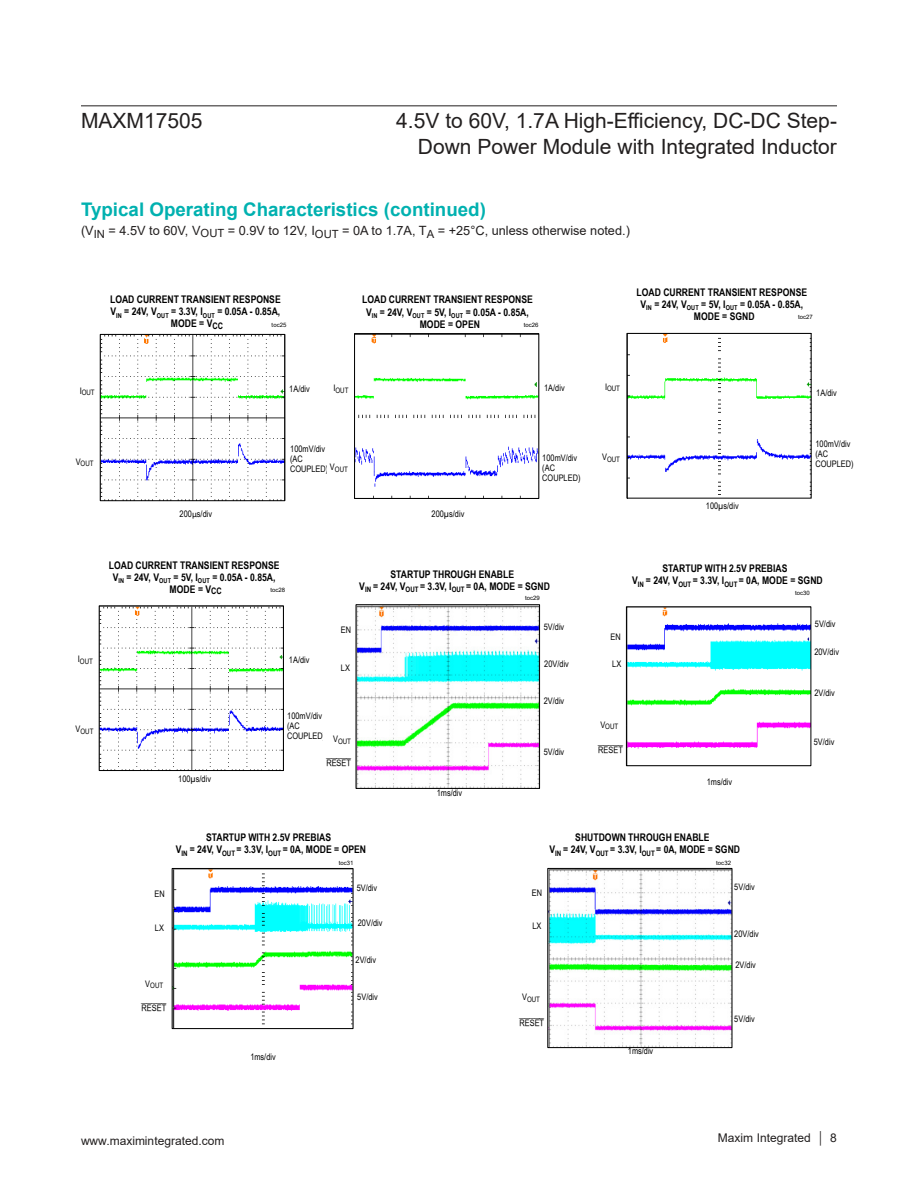
<style>
.page{position:relative;width:918px;height:1188px;background:#fff}
.page>*{position:absolute;margin:0;border:0;box-sizing:border-box;transform-origin:0 0}
.t1{font:21px/25.2px "Arial";color:#221f1f;text-align:right}
.t2{font:700 18.75px "Arial";color:#00b1b0}
.t3{font:12.75px "Arial";color:#221f1f}
.t4{font:12px "Arial";color:#221f1f}
.t5{font:700 10.5px/12px "Arial Narrow";color:#000;text-align:center}
.t6{font:9px/10.4px "Arial Narrow";color:#000}
.t7{font:9px "Arial Narrow Overbar";letter-spacing:.005em;color:#000}
.t8{font:7.5px "Arial Narrow";color:#000}
.t9{font:6px "Arial";letter-spacing:.005em;color:#000}
.s1{font-family:"Calibri"}
</style>
<div class="page">
<img style="left:102px;top:336px;width:181px;height:163px">
<div style="left:100px;top:334px;width:185px;height:167px;border:1px solid #000"></div>
<img style="left:356px;top:335px;width:181px;height:162px">
<div style="left:354px;top:333px;width:185px;height:166px;border:1px solid #000"></div>
<img style="left:629px;top:335px;width:181px;height:160px">
<div style="left:627px;top:333px;width:185px;height:166px;border:1px solid #000"></div>
<img style="left:101px;top:607px;width:181px;height:162px">
<div style="left:99px;top:605px;width:185px;height:166px;border:1px solid #000"></div>
<img style="left:358px;top:606px;width:180px;height:181px">
<div style="left:356px;top:604px;width:184px;height:185px;border:1px solid #000"></div>
<img style="left:628px;top:608px;width:181px;height:141px">
<div style="left:626px;top:606px;width:185px;height:160px;border:1px solid #000"></div>
<img style="left:174px;top:870px;width:177px;height:157px">
<div style="left:172px;top:868px;width:181px;height:161px;border:1px solid #000"></div>
<img style="left:549px;top:870px;width:181px;height:176px">
<img style="left:617px;top:1045px;width:48px;height:1px">
<div style="left:547px;top:868px;width:185px;height:180px;border:1px solid #000"></div>
<hr style="left:81px;top:105px;width:756px;height:1px;background:#221f1f">
<h1 class="t1" style="left:81px;top:110px;width:123px">MAXM17505</h1>
<h1 class="t1" style="left:396px;top:108px;width:442px">4.5V to 60V, 1.7A High-E昀케ciency, DC-DC Step-<br>Down Power Module with Integrated Inductor</h1>
<h2 class="t2" style="left:81px;top:196px;width:406px">Typical Operating Characteristics (continued)</h2>
<p class="t3" style="left:81px;top:226px;width:550px">(V<sub>IN</sub> = 4.5V to 60V, V<sub>OUT</sub> = 0.9V to 12V, I<sub>OUT</sub> = 0A to 1.7A, T<sub>A</sub> = +25°C, unless otherwise noted.)</p>
<p class="t5" style="left:110px;top:294px;width:172px">LOAD CURRENT TRANSIENT RESPONSE<br>V<sub>IN</sub> = 24V, V<sub>OUT</sub> = 3.3V, I<sub>OUT</sub> = 0.05A - 0.85A,<br>MODE = V<sub>CC</sub></p>
<p class="t9" style="left:272px;top:322px;width:16px">toc25</p>
<p class="t5" style="left:362px;top:295px;width:172px">LOAD CURRENT TRANSIENT RESPONSE<br>V<sub>IN</sub> = 24V, V<sub>OUT</sub> = 5V, I<sub>OUT</sub> = 0.05A - 0.85A,<br>MODE = OPEN</p>
<p class="t9" style="left:524px;top:323px;width:16px">toc26</p>
<p class="t5" style="left:637px;top:287px;width:172px">LOAD CURRENT TRANSIENT RESPONSE<br>V<sub>IN</sub> = 24V, V<sub>OUT</sub> = 5V, I<sub>OUT</sub> = 0.05A - 0.85A,<br>MODE = SGND</p>
<p class="t9" style="left:798px;top:315px;width:16px">toc27</p>
<p class="t8" style="left:80px;top:390px;width:17px"><sup>I</sup>OUT</p>
<p class="t6" style="left:289px;top:384px;width:22px">1A/div</p>
<p class="t8" style="left:333px;top:388px;width:17px"><sup>I</sup>OUT</p>
<p class="t6" style="left:544px;top:383px;width:22px">1A/div</p>
<p class="t8" style="left:605px;top:386px;width:17px"><sup>I</sup>OUT</p>
<p class="t6" style="left:816px;top:388px;width:22px">1A/div</p>
<p class="t8" style="left:76px;top:461px;width:19px"><sup>V</sup>OUT</p>
<p class="t6" style="left:180px;top:509px;width:34px">200<span class="s1">µ</span>s/div</p>
<p class="t6" style="left:290px;top:444px;width:40px">100mV/div (AC<br>COUPLED)</p>
<p class="t8" style="left:330px;top:466px;width:19px"><sup>V</sup>OUT</p>
<p class="t6" style="left:542px;top:453px;width:40px">100mV/div (AC<br>COUPLED)</p>
<p class="t6" style="left:432px;top:509px;width:34px">200µs/div</p>
<p class="t8" style="left:602px;top:456px;width:19px"><sup>V</sup>OUT</p>
<p class="t6" style="left:706px;top:502px;width:34px">100µs/div</p>
<p class="t6" style="left:816px;top:439px;width:40px">100mV/div (AC<br>COUPLED)</p>
<p class="t8" style="left:78px;top:658px;width:17px"><sup>I</sup>OUT</p>
<p class="t8" style="left:76px;top:728px;width:19px"><sup>V</sup>OUT</p>
<p class="t5" style="left:109px;top:560px;width:172px">LOAD CURRENT TRANSIENT RESPONSE<br>V<sub>IN</sub> = 24V, V<sub>OUT</sub> = 5V, I<sub>OUT</sub> = 0.05A - 0.85A,<br>MODE = V<sub>CC</sub></p>
<p class="t9" style="left:270px;top:588px;width:16px">toc28</p>
<p class="t5" style="left:359px;top:569px;width:192px">STARTUP THROUGH ENABLE<br>V<sub>IN</sub> = 24V, V<sub>OUT</sub> = 3.3V, I<sub>OUT</sub> = 0A, MODE = SGND</p>
<p class="t9" style="left:525px;top:596px;width:16px">toc29</p>
<p class="t5" style="left:632px;top:563px;width:192px">STARTUP WITH 2.5V PREBIAS<br>V<sub>IN</sub> = 24V, V<sub>OUT</sub> = 3.3V, I<sub>OUT</sub> = 0A, MODE = SGND</p>
<p class="t9" style="left:795px;top:590px;width:16px">toc30</p>
<p class="t6" style="left:341px;top:625px;width:12px">EN</p>
<p class="t6" style="left:544px;top:623px;width:22px">5V/div</p>
<p class="t6" style="left:611px;top:632px;width:12px">EN</p>
<p class="t6" style="left:815px;top:619px;width:22px">5V/div</p>
<p class="t6" style="left:289px;top:656px;width:22px">1A/div</p>
<p class="t6" style="left:341px;top:663px;width:11px">LX</p>
<p class="t6" style="left:544px;top:660px;width:26px">20V/div</p>
<p class="t6" style="left:612px;top:659px;width:11px">LX</p>
<p class="t6" style="left:814px;top:647px;width:26px">20V/div</p>
<p class="t6" style="left:544px;top:696px;width:22px">2V/div</p>
<p class="t6" style="left:814px;top:689px;width:22px">2V/div</p>
<p class="t6" style="left:287px;top:711px;width:40px">100mV/div (AC<br>COUPLED)</p>
<p class="t8" style="left:333px;top:738px;width:19px"><sup>V</sup>OUT</p>
<p class="t6" style="left:544px;top:748px;width:22px">5V/div</p>
<p class="t8" style="left:600px;top:724px;width:19px"><sup>V</sup>OUT</p>
<p class="t7" style="left:598px;top:745px;width:26px">RESET</p>
<p class="t6" style="left:814px;top:738px;width:22px">5V/div</p>
<p class="t7" style="left:326px;top:757px;width:26px">RESET</p>
<p class="t6" style="left:178px;top:775px;width:34px">100µs/div</p>
<p class="t6" style="left:707px;top:777px;width:27px">1ms/div</p>
<p class="t6" style="left:437px;top:788px;width:27px">1ms/div</p>
<p class="t6" style="left:154px;top:889px;width:12px">EN</p>
<p class="t6" style="left:155px;top:923px;width:11px">LX</p>
<p class="t5" style="left:176px;top:832px;width:192px">STARTUP WITH 2.5V PREBIAS<br>V<sub>IN</sub> = 24V, V<sub>OUT</sub> = 3.3V, I<sub>OUT</sub> = 0A, MODE = OPEN</p>
<p class="t9" style="left:339px;top:860px;width:16px">toc31</p>
<p class="t6" style="left:357px;top:883px;width:22px">5V/div</p>
<p class="t6" style="left:358px;top:919px;width:26px">20V/div</p>
<p class="t8" style="left:145px;top:983px;width:19px"><sup>V</sup>OUT</p>
<p class="t7" style="left:142px;top:1003px;width:26px">RESET</p>
<p class="t6" style="left:356px;top:956px;width:22px">2V/div</p>
<p class="t6" style="left:357px;top:993px;width:22px">5V/div</p>
<p class="t6" style="left:250px;top:1053px;width:27px">1ms/div</p>
<p class="t5" style="left:549px;top:832px;width:192px">SHUTDOWN THROUGH ENABLE<br>V<sub>IN</sub> = 24V, V<sub>OUT</sub> = 3.3V, I<sub>OUT</sub> = 0A, MODE = SGND</p>
<p class="t6" style="left:532px;top:888px;width:12px">EN</p>
<p class="t6" style="left:532px;top:922px;width:11px">LX</p>
<p class="t8" style="left:522px;top:997px;width:19px"><sup>V</sup>OUT</p>
<p class="t7" style="left:519px;top:1017px;width:26px">RESET</p>
<p class="t6" style="left:628px;top:1047px;width:27px">1ms/div</p>
<p class="t9" style="left:716px;top:860px;width:16px">toc32</p>
<p class="t6" style="left:734px;top:883px;width:22px">5V/div</p>
<p class="t6" style="left:734px;top:929px;width:26px">20V/div</p>
<p class="t6" style="left:735px;top:961px;width:22px">2V/div</p>
<p class="t6" style="left:734px;top:1014px;width:22px">5V/div</p>
<p class="t4" style="left:81px;top:1136px;width:145px">www.maximintegrated.com</p>
<p class="t4" style="left:718px;top:1133px;width:121px">Maxim Integrated │ 8</p>
</div>
